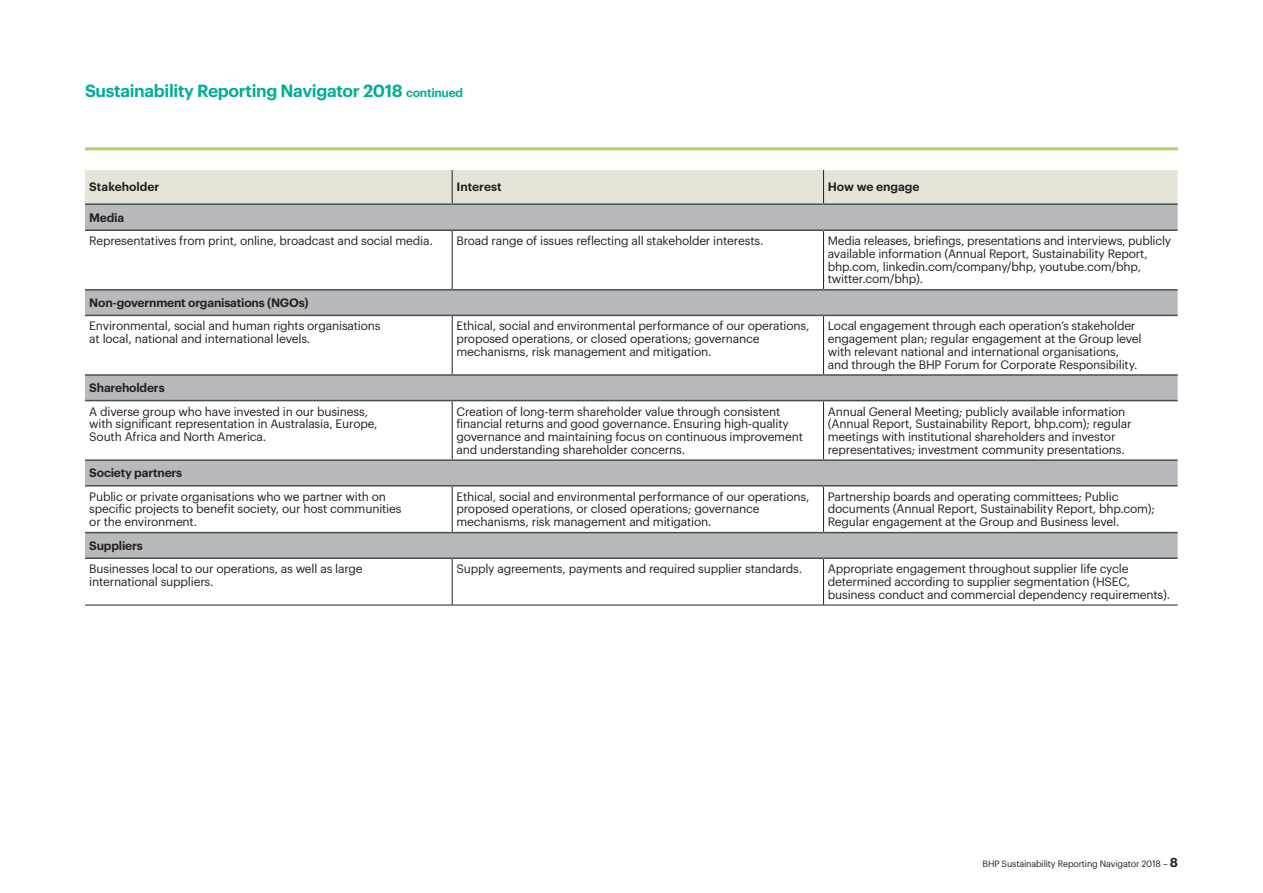
<style>
.page{position:relative;width:1263px;height:893px;background:#fff}
.page>*{position:absolute;margin:0;border:0;box-sizing:border-box;transform-origin:0 0}
.t1{font:600 17.25px "Graphik";letter-spacing:-.02em;color:#00ad95}
.Table_Body{font:12px/12.8px "Graphik";letter-spacing:-.015em;color:#231f20}
.Table_Subhead{font:600 12px "Graphik";letter-spacing:-.015em;color:#231f20}
.Table_Header{font:600 12px "Graphik";color:#231f20}
.t2{font:9px "Graphik";letter-spacing:-.02em;color:#231f20}
.s1{font-size:12px}
.s2{font-weight:600;font-size:12.75px}
</style>
<div class="page">
<hr style="left:85px;top:147px;width:1093px;height:3px;background:#abd263">
<div style="left:85px;top:170px;width:1092px;height:33px;background:#e6e4d8"></div>
<svg style="left:85px;top:205px;width:1092px;height:352px"></svg>
<hr style="left:452px;top:170px;width:1px;height:33px;background:#231f20">
<hr style="left:823px;top:170px;width:1px;height:33px;background:#231f20">
<hr style="left:452px;top:231px;width:1px;height:58px;background:#231f20">
<hr style="left:823px;top:231px;width:1px;height:58px;background:#231f20">
<hr style="left:452px;top:316px;width:1px;height:58px;background:#231f20">
<hr style="left:823px;top:316px;width:1px;height:58px;background:#231f20">
<hr style="left:452px;top:401px;width:1px;height:58px;background:#231f20">
<hr style="left:823px;top:401px;width:1px;height:58px;background:#231f20">
<hr style="left:452px;top:486px;width:1px;height:46px;background:#231f20">
<hr style="left:823px;top:486px;width:1px;height:46px;background:#231f20">
<hr style="left:452px;top:559px;width:1px;height:46px;background:#231f20">
<hr style="left:823px;top:559px;width:1px;height:46px;background:#231f20">
<hr style="left:85px;top:605px;width:367px;height:1px;background:#231f20">
<hr style="left:452px;top:605px;width:371px;height:1px;background:#231f20">
<hr style="left:823px;top:605px;width:354px;height:1px;background:#231f20">
<hr style="left:85px;top:203px;width:367px;height:2px;background:#45524b">
<hr style="left:452px;top:203px;width:371px;height:2px;background:#45524b">
<hr style="left:823px;top:203px;width:354px;height:2px;background:#45524b">
<hr style="left:85px;top:532px;width:367px;height:1px;background:#45524b">
<hr style="left:452px;top:532px;width:371px;height:1px;background:#45524b">
<hr style="left:823px;top:532px;width:354px;height:1px;background:#45524b">
<hr style="left:85px;top:557px;width:367px;height:2px;background:#45524b">
<hr style="left:452px;top:557px;width:371px;height:2px;background:#45524b">
<hr style="left:823px;top:557px;width:354px;height:2px;background:#45524b">
<hr style="left:85px;top:459px;width:367px;height:2px;background:#45524b">
<hr style="left:452px;top:459px;width:371px;height:2px;background:#45524b">
<hr style="left:823px;top:459px;width:354px;height:2px;background:#45524b">
<hr style="left:85px;top:485px;width:367px;height:1px;background:#45524b">
<hr style="left:452px;top:485px;width:371px;height:1px;background:#45524b">
<hr style="left:823px;top:485px;width:354px;height:1px;background:#45524b">
<hr style="left:85px;top:374px;width:367px;height:2px;background:#45524b">
<hr style="left:452px;top:374px;width:371px;height:2px;background:#45524b">
<hr style="left:823px;top:374px;width:354px;height:2px;background:#45524b">
<hr style="left:85px;top:400px;width:367px;height:1px;background:#45524b">
<hr style="left:452px;top:400px;width:371px;height:1px;background:#45524b">
<hr style="left:823px;top:400px;width:354px;height:1px;background:#45524b">
<hr style="left:85px;top:229px;width:367px;height:2px;background:#45524b">
<hr style="left:452px;top:229px;width:371px;height:2px;background:#45524b">
<hr style="left:823px;top:229px;width:354px;height:2px;background:#45524b">
<hr style="left:85px;top:289px;width:367px;height:2px;background:#45524b">
<hr style="left:452px;top:289px;width:371px;height:2px;background:#45524b">
<hr style="left:823px;top:289px;width:354px;height:2px;background:#45524b">
<hr style="left:85px;top:315px;width:367px;height:1px;background:#45524b">
<hr style="left:452px;top:315px;width:371px;height:1px;background:#45524b">
<hr style="left:823px;top:315px;width:354px;height:1px;background:#45524b">
<h1 class="t1" style="left:85px;top:78px;width:380px">Sustainability Reporting Navigator 2018 <span class="s1">continued</span></h1>
<p class="Table_Header" style="left:89px;top:178px;width:72px">Stakeholder</p>
<p class="Table_Header" style="left:456px;top:178px;width:47px">Interest</p>
<p class="Table_Header" style="left:828px;top:178px;width:93px">How we engage</p>
<p class="Table_Subhead" style="left:89px;top:208px;width:36px">Media</p>
<p class="Table_Body" style="left:89px;top:233px;width:345px">Representatives from print, online, broadcast and social media.</p>
<p class="Table_Body" style="left:456px;top:233px;width:308px">Broad range of issues reflecting all stakeholder interests.</p>
<p class="Table_Body" style="left:828px;top:233px;width:345px">Media releases, briefings, presentations and interviews, publicly available information (Annual Report, Sustainability Report, bhp.com, linkedin.com/company/bhp, youtube.com/bhp, twitter.com/bhp).</p>
<p class="Table_Subhead" style="left:89px;top:293px;width:221px">Non-government organisations (NGOs)</p>
<p class="Table_Body" style="left:89px;top:319px;width:293px">Environmental, social and human rights organisations at local, national and international levels.</p>
<p class="Table_Body" style="left:456px;top:319px;width:355px">Ethical, social and environmental performance of our operations, proposed operations, or closed operations; governance mechanisms, risk management and mitigation.</p>
<p class="Table_Body" style="left:828px;top:319px;width:315px">Local engagement through each operation’s stakeholder engagement plan; regular engagement at the Group level with relevant national and international organisations, and through the BHP Forum for Corporate Responsibility.</p>
<p class="Table_Subhead" style="left:89px;top:379px;width:77px">Shareholders</p>
<p class="Table_Body" style="left:89px;top:404px;width:290px">A diverse group who have invested in our business, with significant representation in Australasia, Europe,<br>South Africa and North America.</p>
<p class="Table_Body" style="left:456px;top:404px;width:348px">Creation of long-term shareholder value through consistent financial returns and good governance. Ensuring high-quality governance and maintaining focus on continuous improvement and understanding shareholder concerns.</p>
<p class="Table_Body" style="left:828px;top:404px;width:305px">Annual General Meeting; publicly available information (Annual Report, Sustainability Report, bhp.com); regular meetings with institutional shareholders and investor representatives; investment community presentations.</p>
<p class="Table_Subhead" style="left:89px;top:464px;width:94px">Society partners</p>
<p class="Table_Body" style="left:89px;top:489px;width:314px">Public or private organisations who we partner with on specific projects to benefit society, our host communities or the environment.</p>
<p class="Table_Body" style="left:456px;top:489px;width:355px">Ethical, social and environmental performance of our operations, proposed operations, or closed operations; governance mechanisms, risk management and mitigation.</p>
<p class="Table_Body" style="left:828px;top:489px;width:329px">Partnership boards and operating committees; Public documents (Annual Report, Sustainability Report, bhp.com);<br>Regular engagement at the Group and Business level.</p>
<p class="Table_Subhead" style="left:89px;top:536px;width:55px">Suppliers</p>
<p class="Table_Body" style="left:89px;top:561px;width:275px">Businesses local to our operations, as well as large international suppliers.</p>
<p class="Table_Body" style="left:456px;top:561px;width:347px">Supply agreements, payments and required supplier standards.</p>
<p class="Table_Body" style="left:828px;top:561px;width:344px">Appropriate engagement throughout supplier life cycle determined according to supplier segmentation (HSEC, business conduct and commercial dependency requirements).</p>
<p class="t2" style="left:982px;top:857px;width:197px">BHP Sustainability Reporting Navigator 2018 – <span class="s2">8</span></p>
</div>
